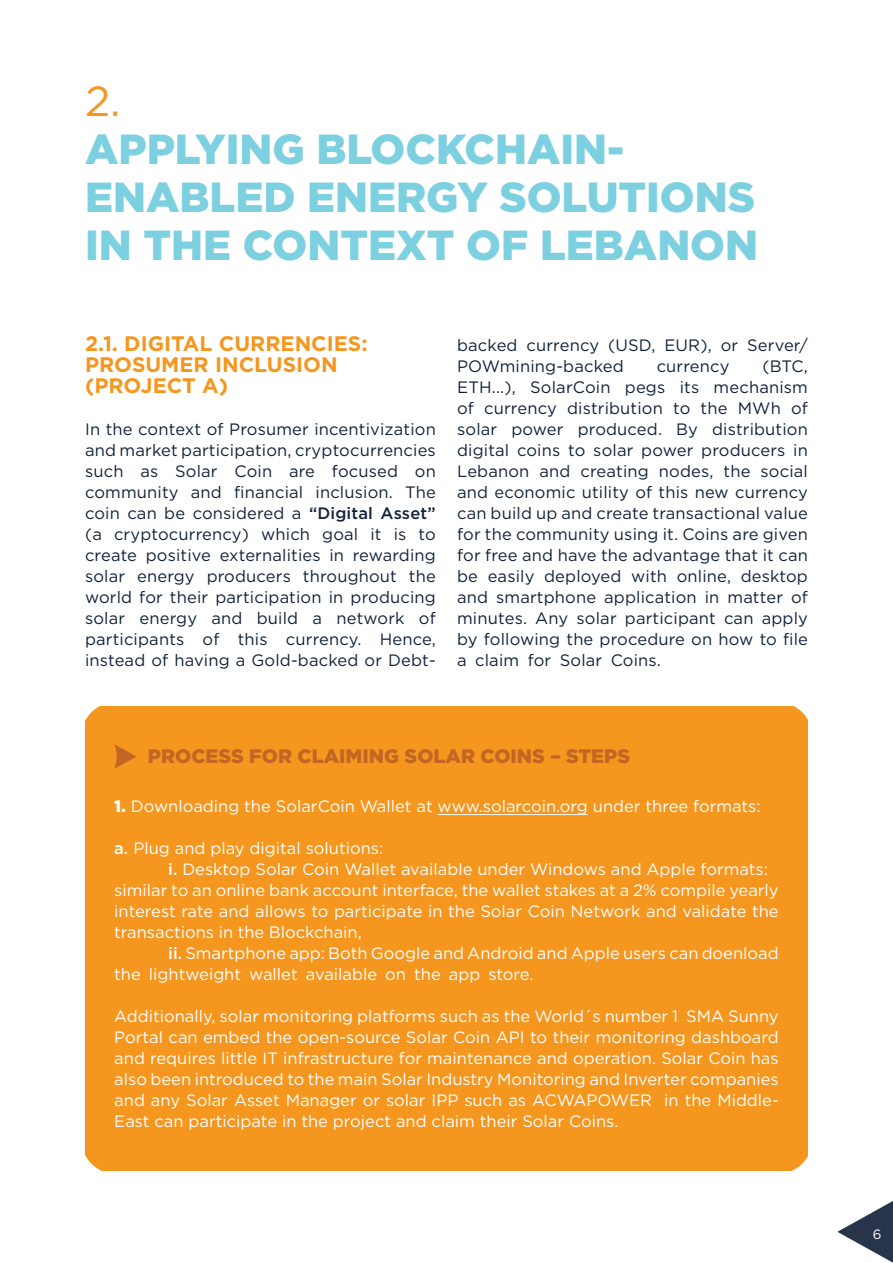
<style>
.page{position:relative;width:893px;height:1263px;background:#fff}
.page>*{position:absolute;margin:0;border:0;box-sizing:border-box;transform-origin:0 0}
.t1{font:900 42px/48px "Gotham";color:#7dd0df}
.t2{font:42px "Gotham";color:#f5961f}
.t3{font:700 21px/21px "Gotham";color:#f5961f}
.t4{font:900 19.5px "Gotham";color:#c36624}
.t5{font:16.5px/21px "Gotham";letter-spacing:.01em;color:#13223a;text-align:justify}
.t6{font:16.5px/21px "Gotham";color:#fff;text-align:justify}
.t7{font:13.5px "Gotham";color:#fff}
.s1{font-weight:500}
.s2{font-weight:900}
</style>
<div class="page">
<svg style="left:837px;top:1201px;width:56px;height:62px"></svg>
<div style="left:85px;top:706px;width:723px;height:464px;background:#f5961f"></div>
<hr style="left:438px;top:814px;width:150px;height:1px;background:#fff">
<svg style="left:114px;top:744px;width:22px;height:25px"></svg>
<svg style="left:85px;top:706px;width:15px;height:15px"></svg>
<svg style="left:85px;top:1155px;width:17px;height:16px"></svg>
<svg style="left:793px;top:706px;width:15px;height:14px"></svg>
<svg style="left:792px;top:1156px;width:16px;height:15px"></svg>
<p class="t2" style="left:85px;top:78px;width:37px">2.</p>
<p class="t1" style="left:85px;top:124px;width:675px">APPLYING BLOCKCHAIN-<br>ENABLED ENERGY SOLUTIONS<br>IN THE CONTEXT OF LEBANON</p>
<p class="t3" style="left:85px;top:333px;width:284px">2.1. DIGITAL CURRENCIES:<br>PROSUMER INCLUSION (PROJECT A)</p>
<p class="t5" style="left:85px;top:419px;width:352px">In the context of Prosumer incentivization and market participation, cryptocurrencies such as Solar Coin are focused on community and financial inclusion. The coin can be considered a <span class="s1">“Digital Asset” </span>(a cryptocurrency) which goal it is to create positive externalities in rewarding solar energy producers throughout the world for their participation in producing solar energy and build a network of participants of this currency. Hence, instead of having a Gold-backed or Debt-</p>
<p class="t5" style="left:457px;top:335px;width:352px">backed currency (USD, EUR), or Server/<br>POWmining-backed</p>
<p class="t5" style="left:457px;top:356px;width:352px;text-indent:305px">(BTC, ETH...), SolarCoin pegs its mechanism of currency distribution to the MWh of solar power produced. By distribution digital coins to solar power producers in Lebanon and creating nodes, the social and economic utility of this new currency can build up and create transactional value for the community using it. Coins are given for free and have the advantage that it can be easily deployed with online, desktop and smartphone application in matter of minutes. Any solar participant can apply by following the procedure on how to file a claim for Solar Coins.</p>
<p class="t5" style="left:657px;top:356px;width:74px">currency</p>
<p class="t4" style="left:148px;top:744px;width:484px">PROCESS FOR CLAIMING SOLAR COINS – STEPS</p>
<p class="t6" style="left:114px;top:796px;width:648px"><span class="s2">1.</span> Downloading the SolarCoin Wallet at www.solarcoin.org under three formats:</p>
<p class="t6" style="left:114px;top:838px;width:271px"><span class="s1">a.</span> Plug and play digital solutions:</p>
<p class="t6" style="left:168px;top:859px;width:601px"><span class="s1">i.</span> Desktop Solar Coin Wallet available under Windows and Apple formats:</p>
<p class="t6" style="left:114px;top:880px;width:666px">similar to an online bank account interface, the wallet stakes at a 2% compile yearly interest rate and allows to participate in the Solar Coin Network and validate the transactions in the Blockchain,</p>
<p class="t6" style="left:114px;top:943px;width:666px;text-indent:54px"><span class="s1">ii.</span> Smartphone app: Both Google and Android and Apple users can doenload the lightweight wallet available on the app store.</p>
<p class="t6" style="left:114px;top:1006px;width:666px">Additionally, solar monitoring platforms such as the World´s number 1 SMA Sunny Portal can embed the open-source Solar Coin API to their monitoring dashboard and requires little IT infrastructure for maintenance and operation. Solar Coin has also been introduced to the main Solar Industry Monitoring and Inverter companies and any Solar Asset Manager or solar IPP such as ACWAPOWER in the Middle-East can participate in the project and claim their Solar Coins.</p>
<p class="t7" style="left:873px;top:1227px;width:10px">6</p>
</div>
